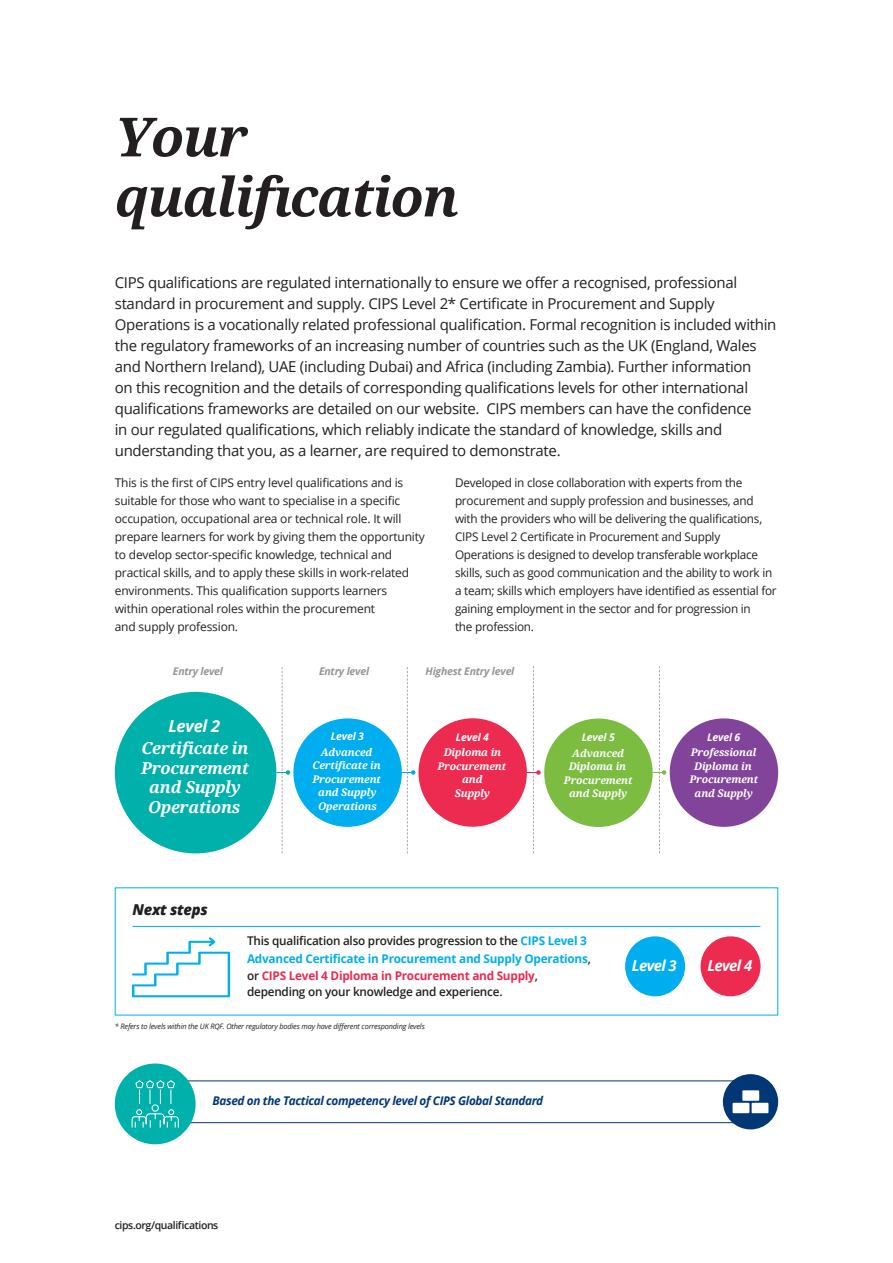
<style>
.page{position:relative;width:893px;height:1263px;background:#fff}
.page>*{position:absolute;margin:0;border:0;box-sizing:border-box;transform-origin:0 0}
.t1{font:italic 700 54px/60px "Droid Serif";letter-spacing:-.025em;color:#231f20}
.t2{font:italic 700 16.5px/19.5px "Droid Serif";letter-spacing:-.015em;color:#fff;text-align:center}
.t3{font:italic 700 16.5px "Open Sans";letter-spacing:-.015em;color:#fff}
.t4{font:15px/21px "Open Sans";letter-spacing:-.02em;color:#231f20}
.t5{font:italic 700 15px "Open Sans";letter-spacing:-.04em;color:#fff}
.t6{font:italic 800 15px "Open Sans";letter-spacing:-.02em;color:#231f20}
.t7{font:12px/18px "Open Sans";letter-spacing:-.02em;color:#231f20}
.t8{font:700 12px/18px "Open Sans";letter-spacing:-.02em;color:#00aeef}
.t9{font:600 12px/16.5px "Open Sans";letter-spacing:-.02em;color:#231f20}
.t10{font:italic 700 12px "Open Sans";letter-spacing:-.03em;color:#013775}
.t11{font:italic 700 10.5px/13.5px "Droid Serif";letter-spacing:-.015em;color:#fff;text-align:center}
.t12{font:italic 700 10.5px "Open Sans";letter-spacing:-.02em;color:#939598}
.t13{font:italic 700 10.5px "Open Sans";letter-spacing:-.015em;color:#fff}
.t14{font:600 10.5px "Open Sans";letter-spacing:-.04em;color:#231f20}
.t15{font:italic 7.5px "Open Sans";letter-spacing:-.02em;color:#231f20}
.s1{font-weight:600;color:#231f20}
.s2{font-weight:700;color:#ed2a50}
</style>
<div class="page">
<div style="left:670px;top:718px;width:108px;height:109px;background:#81449a;border-radius:50%"></div>
<div style="left:293px;top:718px;width:109px;height:109px;background:#00aeef;border-radius:50%"></div>
<div style="left:418px;top:718px;width:109px;height:109px;background:#ed2a50;border-radius:50%"></div>
<div style="left:544px;top:718px;width:109px;height:109px;background:#7bbc41;border-radius:50%"></div>
<div style="left:115px;top:692px;width:161px;height:161px;background:#00b0aa;border-radius:50%"></div>
<svg style="left:276px;top:667px;width:14px;height:186px"></svg>
<svg style="left:402px;top:667px;width:13px;height:186px"></svg>
<svg style="left:527px;top:666px;width:14px;height:187px"></svg>
<svg style="left:652px;top:666px;width:14px;height:187px"></svg>
<hr style="left:133px;top:926px;width:627px;height:1px;background:#00aeef">
<svg style="left:132px;top:937px;width:98px;height:60px"></svg>
<div style="left:625px;top:936px;width:60px;height:60px;background:#00aeef;border-radius:50%"></div>
<div style="left:701px;top:936px;width:59px;height:60px;background:#ed2a50;border-radius:50%"></div>
<div style="left:132px;top:1080px;width:629px;height:43px;border:1px solid #013775"></div>
<div style="left:115px;top:1063px;width:81px;height:81px;background:#00b0aa;border-radius:50%"></div>
<svg style="left:131px;top:1080px;width:48px;height:48px"></svg>
<div style="left:723px;top:1074px;width:55px;height:55px;background:#013775;border-radius:50%"></div>
<div style="left:733px;top:1103px;width:16px;height:10px;background:#fff"></div>
<div style="left:752px;top:1103px;width:16px;height:10px;background:#fff"></div>
<div style="left:742px;top:1090px;width:17px;height:11px;background:#fff"></div>
<h1 class="t1" style="left:115px;top:108px;width:345px">Your qualifıcation</h1>
<p class="t4" style="left:115px;top:272px;width:663px">CIPS qualifications are regulated internationally to ensure we offer a recognised, professional standard in procurement and supply. CIPS Level 2* Certificate in Procurement and Supply Operations is a vocationally related professional qualification. Formal recognition is included within the regulatory frameworks of an increasing number of countries such as the UK (England, Wales and Northern Ireland), UAE (including Dubai) and Africa (including Zambia). Further information<br>on this recognition and the details of corresponding qualifications levels for other international qualifications frameworks are detailed on our website. CIPS members can have the confidence<br>in our regulated qualifications, which reliably indicate the standard of knowledge, skills and understanding that you, as a learner, are required to demonstrate.</p>
<p class="t7" style="left:115px;top:473px;width:311px">This is the first of CIPS entry level qualifications and is suitable for those who want to specialise in a specific occupation, occupational area or technical role. It will prepare learners for work by giving them the opportunity to develop sector-specific knowledge, technical and practical skills, and to apply these skills in work-related environments. This qualification supports learners<br>within operational roles within the procurement<br>and supply profession.</p>
<p class="t7" style="left:455px;top:473px;width:323px">Developed in close collaboration with experts from the procurement and supply profession and businesses, and with the providers who will be delivering the qualifications, CIPS Level 2 Certificate in Procurement and Supply Operations is designed to develop transferable workplace skills, such as good communication and the ability to work in a team; skills which employers have identified as essential for gaining employment in the sector and for progression in<br>the profession.</p>
<p class="t12" style="left:173px;top:667px;width:52px">Entry level</p>
<p class="t12" style="left:319px;top:667px;width:52px">Entry level</p>
<p class="t12" style="left:426px;top:667px;width:90px">Highest Entry level</p>
<h2 class="t3" style="left:168px;top:720px;width:53px">Level 2</h2>
<h2 class="t2" style="left:141px;top:739px;width:109px">Certificate in<br>Procurement and Supply<br>Operations</h2>
<p class="t6" style="left:133px;top:903px;width:77px">Next steps</p>
<p class="t13" style="left:331px;top:732px;width:35px">Level 3</p>
<p class="t11" style="left:312px;top:745px;width:70px">Advanced<br>Certificate in<br>Procurement and Supply<br>Operations</p>
<p class="t13" style="left:456px;top:732px;width:35px">Level 4</p>
<p class="t11" style="left:437px;top:746px;width:70px">Diploma in<br>Procurement and<br>Supply</p>
<p class="t13" style="left:582px;top:733px;width:35px">Level 5</p>
<p class="t11" style="left:564px;top:746px;width:70px">Advanced<br>Diploma in<br>Procurement and Supply</p>
<p class="t13" style="left:707px;top:733px;width:35px">Level 6</p>
<p class="t11" style="left:689px;top:746px;width:70px">Professional<br>Diploma in<br>Procurement and Supply</p>
<p class="t8" style="left:247px;top:933px;width:345px"><span class="s1">This qualification also provides progression to the</span> CIPS Level 3<br>Advanced Certificate in Procurement and Supply Operations<span class="s1">,</span></p>
<p class="t9" style="left:247px;top:967px;width:292px">or <span class="s2">CIPS Level 4 Diploma in Procurement and Supply</span>, depending on your knowledge and experience.</p>
<p class="t15" style="left:115px;top:1022px;width:312px">* Refers to levels within the UK RQF. Other regulatory bodies may have different corresponding levels</p>
<p class="t10" style="left:213px;top:1096px;width:332px">Based on the Tactical competency level of CIPS Global Standard</p>
<p class="t5" style="left:632px;top:959px;width:46px">Level 3</p>
<p class="t5" style="left:707px;top:959px;width:46px">Level 4</p>
<p class="t14" style="left:115px;top:1218px;width:105px">cips.org/qualifications</p>
</div>
